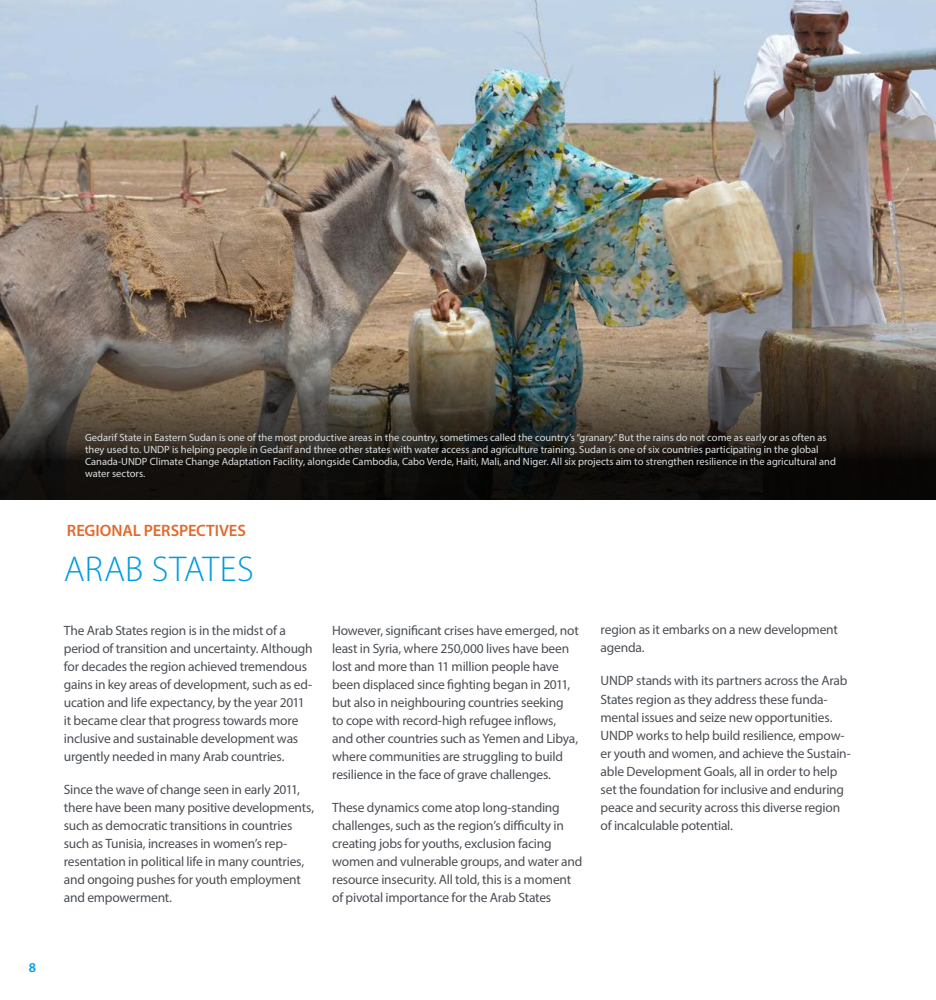
<style>
.page{position:relative;width:936px;height:1000px;background:#fff}
.page>*{position:absolute;margin:0;border:0;box-sizing:border-box;transform-origin:0 0}
.t1{font:300 36px "Myriad Pro";letter-spacing:.005em;color:#009bde}
.t2{font:600 16.5px "Myriad Pro";letter-spacing:-.005em;color:#e16a2d}
.t3{font:13.5px/18px "Myriad Pro";letter-spacing:-.015em;color:#4b4f54}
.t4{font:600 13.5px "Myriad Pro";color:#009bde}
.t5{font:10.5px/12px "Myriad Pro";color:#dbdfe1}
</style>
<div class="page">
<img style="left:0;top:0;width:935px;height:325px">
<img style="left:0;top:325px;width:935px;height:174px">
<hr style="left:935px;top:748px;width:1px;height:251px;background:#eff1f2">
<hr style="left:935px;top:249px;width:1px;height:251px;background:#eff1f2">
<p class="t4" style="left:29px;top:958px;width:9px">8</p>
<p class="t5" style="left:85px;top:431px;width:752px">Gedarif State in Eastern Sudan is one of the most productive areas in the country, sometimes called the country’s “granary.” But the rains do not come as early or as often as they used to. UNDP is helping people in Gedarif and three other states with water access and agriculture training. Sudan is one of six countries participating in the global Canada-UNDP Climate Change Adaptation Facility, alongside Cambodia, Cabo Verde, Haiti, Mali, and Niger. All six projects aim to strengthen resilience in the agricultural and water sectors.</p>
<p class="t2" style="left:67px;top:519px;width:180px">REGIONAL PERSPECTIVES</p>
<h1 class="t1" style="left:64px;top:549px;width:191px">ARAB STATES</h1>
<p class="t3" style="left:64px;top:620px;width:250px">The Arab States region is in the midst of a period of transition and uncertainty. Although for decades the region achieved tremendous gains in key areas of development, such as ed&shy;ucation and life expectancy, by the year 2011 it became clear that progress towards more inclusive and sustainable development was urgently needed in many Arab countries.</p>
<p class="t3" style="left:64px;top:779px;width:252px">Since the wave of change seen in early 2011, there have been many positive developments, such as democratic transitions in countries such as Tunisia, increases in women’s rep&shy;resentation in political life in many countries, and ongoing pushes for youth employment and empowerment.</p>
<p class="t3" style="left:332px;top:620px;width:248px">However, significant crises have emerged, not least in Syria, where 250,000 lives have been lost and more than 11 million people have been displaced since fighting began in 2011, but also in neighbouring countries seeking<br>to cope with record-high refugee inflows, and other countries such as Yemen and Libya, where communities are struggling to build resilience in the face of grave challenges.</p>
<p class="t3" style="left:332px;top:797px;width:252px">These dynamics come atop long-standing challenges, such as the region’s difficulty in creating jobs for youths, exclusion facing women and vulnerable groups, and water and resource insecurity. All told, this is a moment of pivotal importance for the Arab States</p>
<p class="t3" style="left:600px;top:620px;width:239px">region as it embarks on a new development agenda.</p>
<p class="t3" style="left:600px;top:671px;width:252px">UNDP stands with its partners across the Arab States region as they address these funda&shy;mental issues and seize new opportunities.<br>UNDP works to help build resilience, empow&shy;er youth and women, and achieve the Sustain&shy;able Development Goals, all in order to help set the foundation for inclusive and enduring peace and security across this diverse region of incalculable potential.</p>
</div>
